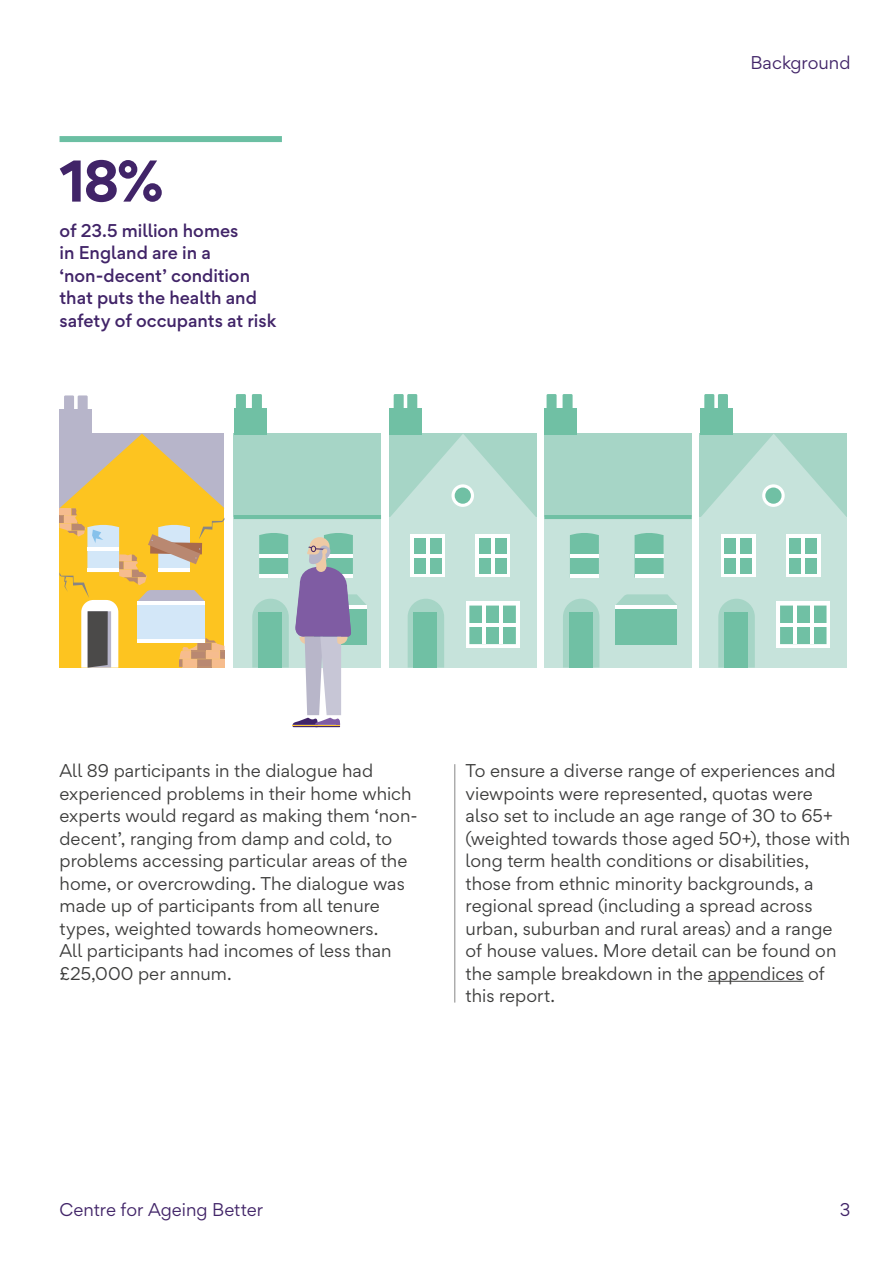
<style>
.page{position:relative;width:893px;height:1263px;background:#fff}
.page>*{position:absolute;margin:0;border:0;box-sizing:border-box;transform-origin:0 0}
.t1{font:700 52.5px "Gordita";color:#412468}
.t2{font:16.5px/22.5px "Gordita";color:#3c3c3b}
.t3{font:500 16.5px/22.5px "Gordita";color:#412468}
.t4{font:16.5px "Gordita";color:#412468}
</style>
<div class="page">
<hr style="left:708px;top:981px;width:96px;height:1px;background:#3c3c3b">
<hr style="left:455px;top:764px;width:1px;height:238px;background:#878787">
<div style="left:60px;top:136px;width:222px;height:6px;background:#6bbfa3"></div>
<div style="left:234px;top:517px;width:147px;height:151px;background:#c6e3db"></div>
<div style="left:234px;top:434px;width:147px;height:83px;background:#a6d5c6"></div>
<hr style="left:234px;top:515px;width:147px;height:4px;background:#70c0a4">
<div style="left:234px;top:408px;width:32px;height:26px;background:#70c0a4"></div>
<svg style="left:236px;top:394px;width:10px;height:14px"></svg>
<svg style="left:252px;top:394px;width:10px;height:14px"></svg>
<div style="left:389px;top:517px;width:147px;height:151px;background:#c6e3db"></div>
<svg style="left:408px;top:599px;width:36px;height:69px"></svg>
<div style="left:414px;top:612px;width:23px;height:56px;background:#70c0a4"></div>
<div style="left:389px;top:408px;width:33px;height:26px;background:#70c0a4"></div>
<svg style="left:394px;top:394px;width:23px;height:14px"></svg>
<div style="left:60px;top:409px;width:32px;height:26px;background:#b7b5ca"></div>
<svg style="left:64px;top:395px;width:24px;height:14px"></svg>
<svg style="left:60px;top:434px;width:164px;height:234px;background:#e2c16b"></svg>
<svg style="left:390px;top:434px;width:146px;height:83px;background:#b5dbd0"></svg>
<svg style="left:451px;top:484px;width:23px;height:23px"></svg>
<div style="left:455px;top:487px;width:16px;height:17px;background:#70c0a4;border-radius:50%"></div>
<div style="left:411px;top:534px;width:34px;height:43px;background:#fff"></div>
<div style="left:414px;top:538px;width:27px;height:35px;background:#70c0a4"></div>
<hr style="left:414px;top:554px;width:27px;height:3px;background:#fff">
<hr style="left:426px;top:538px;width:3px;height:35px;background:#fff">
<div style="left:475px;top:534px;width:35px;height:43px;background:#fff"></div>
<div style="left:479px;top:538px;width:27px;height:35px;background:#70c0a4"></div>
<hr style="left:479px;top:554px;width:27px;height:3px;background:#fff">
<hr style="left:491px;top:538px;width:3px;height:35px;background:#fff">
<div style="left:466px;top:602px;width:53px;height:46px;background:#fff"></div>
<svg style="left:469px;top:605px;width:47px;height:39px"></svg>
<hr style="left:468px;top:623px;width:49px;height:4px;background:#fff">
<hr style="left:482px;top:605px;width:4px;height:39px;background:#fff">
<hr style="left:499px;top:605px;width:4px;height:39px;background:#fff">
<div style="left:544px;top:517px;width:148px;height:151px;background:#c6e3db"></div>
<svg style="left:563px;top:599px;width:36px;height:69px"></svg>
<div style="left:569px;top:612px;width:23px;height:56px;background:#70c0a4"></div>
<div style="left:615px;top:605px;width:62px;height:39px;background:#70c0a4"></div>
<svg style="left:616px;top:594px;width:61px;height:11px"></svg>
<svg style="left:635px;top:533px;width:29px;height:41px"></svg>
<hr style="left:635px;top:574px;width:29px;height:3px;background:#fff">
<svg style="left:570px;top:533px;width:29px;height:41px"></svg>
<hr style="left:570px;top:574px;width:29px;height:3px;background:#fff">
<hr style="left:570px;top:554px;width:29px;height:3px;background:#fff">
<hr style="left:635px;top:554px;width:29px;height:3px;background:#fff">
<div style="left:544px;top:434px;width:148px;height:83px;background:#a6d5c6"></div>
<hr style="left:615px;top:605px;width:62px;height:4px;background:#fff">
<hr style="left:544px;top:515px;width:148px;height:4px;background:#70c0a4">
<div style="left:544px;top:408px;width:33px;height:26px;background:#70c0a4"></div>
<svg style="left:547px;top:394px;width:10px;height:14px"></svg>
<svg style="left:563px;top:394px;width:10px;height:14px"></svg>
<div style="left:700px;top:517px;width:147px;height:151px;background:#c6e3db"></div>
<svg style="left:718px;top:599px;width:37px;height:69px"></svg>
<div style="left:725px;top:612px;width:23px;height:56px;background:#70c0a4"></div>
<div style="left:700px;top:408px;width:32px;height:26px;background:#70c0a4"></div>
<svg style="left:704px;top:394px;width:24px;height:14px"></svg>
<svg style="left:700px;top:434px;width:147px;height:83px;background:#b5dbcf"></svg>
<svg style="left:762px;top:484px;width:23px;height:23px"></svg>
<div style="left:765px;top:487px;width:16px;height:17px;background:#70c0a4;border-radius:50%"></div>
<div style="left:721px;top:534px;width:34px;height:43px;background:#fff"></div>
<div style="left:725px;top:538px;width:27px;height:35px;background:#70c0a4"></div>
<hr style="left:725px;top:554px;width:27px;height:3px;background:#fff">
<hr style="left:737px;top:538px;width:3px;height:35px;background:#fff">
<div style="left:786px;top:534px;width:34px;height:43px;background:#fff"></div>
<div style="left:790px;top:538px;width:27px;height:35px;background:#70c0a4"></div>
<hr style="left:790px;top:554px;width:27px;height:3px;background:#fff">
<hr style="left:802px;top:538px;width:3px;height:35px;background:#fff">
<svg style="left:776px;top:602px;width:54px;height:46px"></svg>
<svg style="left:780px;top:605px;width:46px;height:39px"></svg>
<hr style="left:779px;top:623px;width:48px;height:4px;background:#fff">
<hr style="left:793px;top:605px;width:4px;height:39px;background:#fff">
<hr style="left:810px;top:605px;width:3px;height:39px;background:#fff">
<svg style="left:252px;top:533px;width:115px;height:194px"></svg>
<h1 class="t1" style="left:60px;top:139px;width:106px">18%</h1>
<p class="t3" style="left:60px;top:219px;width:218px">of 23.5 million homes<br>in England are in a ‘non-decent’ condition that puts the health and safety of occupants at risk</p>
<p class="t4" style="left:750px;top:50px;width:101px">Background</p>
<p class="t2" style="left:60px;top:759px;width:360px">All 89 participants in the dialogue had experienced problems in their home which experts would regard as making them ‘non&shy;decent’, ranging from damp and cold, to problems accessing particular areas of the home, or overcrowding. The dialogue was made up of participants from all tenure types, weighted towards homeowners.<br>All participants had incomes of less than £25,000 per annum.</p>
<p class="t2" style="left:466px;top:759px;width:386px">To ensure a diverse range of experiences and viewpoints were represented, quotas were also set to include an age range of 30 to 65+ (weighted towards those aged 50+), those with long term health conditions or disabilities, those from ethnic minority backgrounds, a regional spread (including a spread across urban, suburban and rural areas) and a range of house values. More detail can be found on the sample breakdown in the appendices of this report.</p>
<p class="t4" style="left:60px;top:1198px;width:205px">Centre for Ageing Better</p>
<p class="t4" style="left:840px;top:1198px;width:12px">3</p>
</div>
